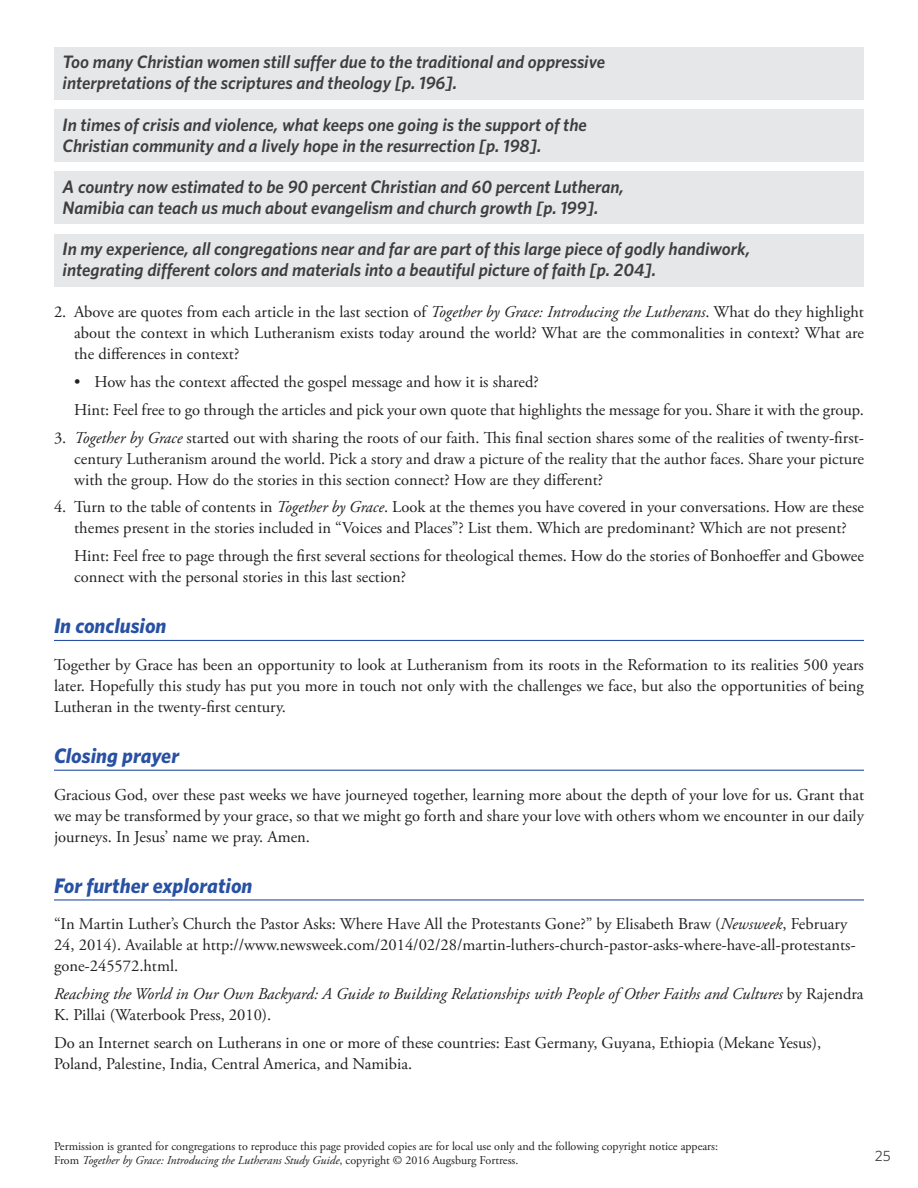
<style>
.page{position:relative;width:918px;height:1188px;background:#fff}
.page>*{position:absolute;margin:0;border:0;box-sizing:border-box;transform-origin:0 0}
.t1{font:italic 700 21px "Whitney";color:#2851a3}
.t2{font:italic 600 18px/21px "Whitney";color:#3e3e3f}
.t3{font:16.5px/21px "Adobe Garamond Pro";color:#231f20;text-align:justify}
.t4{font:italic 16.5px/21px "Adobe Garamond Pro";color:#231f20}
.t5{font:15px "Whitney";color:#3e3e3f}
.t6{font:12px/14.4px "Adobe Garamond Pro";color:#231f20}
.s1{font-style:italic}
.s2{font-style:normal}
</style>
<div class="page">
<div style="left:54px;top:47px;width:810px;height:53px;background:#e6e7e9"></div>
<div style="left:54px;top:110px;width:810px;height:52px;background:#e6e7e9"></div>
<div style="left:54px;top:172px;width:810px;height:52px;background:#e6e7e9"></div>
<div style="left:54px;top:234px;width:810px;height:52px;background:#e6e7e9"></div>
<hr style="left:54px;top:640px;width:810px;height:1px;background:#2851a3">
<hr style="left:54px;top:770px;width:810px;height:1px;background:#2851a3">
<hr style="left:54px;top:899px;width:810px;height:2px;background:#2851a3">
<p class="t2" style="left:63px;top:51px;width:544px">Too many Christian women still suffer due to the traditional and oppressive interpretations of the scriptures and theology [p. 196].</p>
<p class="t2" style="left:63px;top:114px;width:526px">In times of crisis and violence, what keeps one going is the support of the<br>Christian community and a lively hope in the resurrection [p. 198].</p>
<p class="t2" style="left:63px;top:176px;width:563px">A country now estimated to be 90 percent Christian and 60 percent Lutheran,<br>Namibia can teach us much about evangelism and church growth [p. 199].</p>
<p class="t2" style="left:63px;top:238px;width:689px">In my experience, all congregations near and far are part of this large piece of godly handiwork, integrating different colors and materials into a beautiful picture of faith [p. 204].</p>
<p class="t3" style="left:74px;top:302px;width:791px;text-indent:-20px">2. Above are quotes from each article in the last section of <span class="s1">Together by Grace: Introducing the Lutherans</span>. What do they highlight about the context in which Lutheranism exists today around the world? What are the commonalities in context? What are the differences in context?</p>
<p class="t3" style="left:74px;top:369px;width:791px;line-height:27.8px">• How has the context affected the gospel message and how it is shared?<br>Hint: Feel free to go through the articles and pick your own quote that highlights the message for you. Share it with the group.</p>
<p class="t3" style="left:74px;top:428px;width:791px;text-indent:-20px">3. <span class="s1">Together by Grace</span> started out with sharing the roots of our faith. This final section shares some of the realities of twenty-first&shy;century Lutheranism around the world. Pick a story and draw a picture of the reality that the author faces. Share your picture with the group. How do the stories in this section connect? How are they different?</p>
<p class="t3" style="left:54px;top:497px;width:811px;text-align:center">4. Turn to the table of contents in <span class="s1">Together by Grace</span>. Look at the themes you have covered in your conversations. How are these themes present in the stories included in “Voices and Places”? List them. Which are predominant? Which are not present?</p>
<p class="t3" style="left:74px;top:546px;width:791px">Hint: Feel free to page through the first several sections for theological themes. How do the stories of Bonhoeffer and Gbowee connect with the personal stories in this last section?</p>
<p class="t1" style="left:54px;top:612px;width:114px">In conclusion</p>
<p class="t3" style="left:54px;top:655px;width:811px">Together by Grace has been an opportunity to look at Lutheranism from its roots in the Reformation to its realities 500 years later. Hopefully this study has put you more in touch not only with the challenges we face, but also the opportunities of being Lutheran in the twenty-first century.</p>
<p class="t1" style="left:54px;top:742px;width:127px">Closing prayer</p>
<p class="t3" style="left:54px;top:785px;width:812px">Gracious God, over these past weeks we have journeyed together, learning more about the depth of your love for us. Grant that we may be transformed by your grace, so that we might go forth and share your love with others whom we encounter in our daily journeys. In Jesus’ name we pray. Amen.</p>
<p class="t1" style="left:54px;top:871px;width:200px">For further exploration</p>
<p class="t3" style="left:54px;top:914px;width:803px;text-align:left">“In Martin Luther’s Church the Pastor Asks: Where Have All the Protestants Gone?” by Elisabeth Braw (<span class="s1">Newsweek</span>, February<br>24, 2014). Available at http://www.newsweek.com/2014/02/28/martin-luthers-church-pastor-asks-where-have-all-protestants&shy;gone-245572.html.</p>
<p class="t4" style="left:54px;top:984px;width:811px">Reaching the World in Our Own Backyard: A Guide to Building Relationships with People of Other Faiths and Cultures <span class="s2">by Rajendra<br>K. Pillai (Waterbook Press, 2010).</span></p>
<p class="t3" style="left:54px;top:1033px;width:769px">Do an Internet search on Lutherans in one or more of these countries: East Germany, Guyana, Ethiopia (Mekane Yesus),<br>Poland, Palestine, India, Central America, and Namibia.</p>
<p class="t6" style="left:54px;top:1139px;width:666px">Permission is granted for congregations to reproduce this page provided copies are for local use only and the following copyright notice appears:<br>From <span class="s1">Together by Grace: Introducing the Lutherans Study Guide</span>, copyright © 2016 Augsburg Fortress.</p>
<p class="t5" style="left:875px;top:1146px;width:18px">25</p>
</div>
